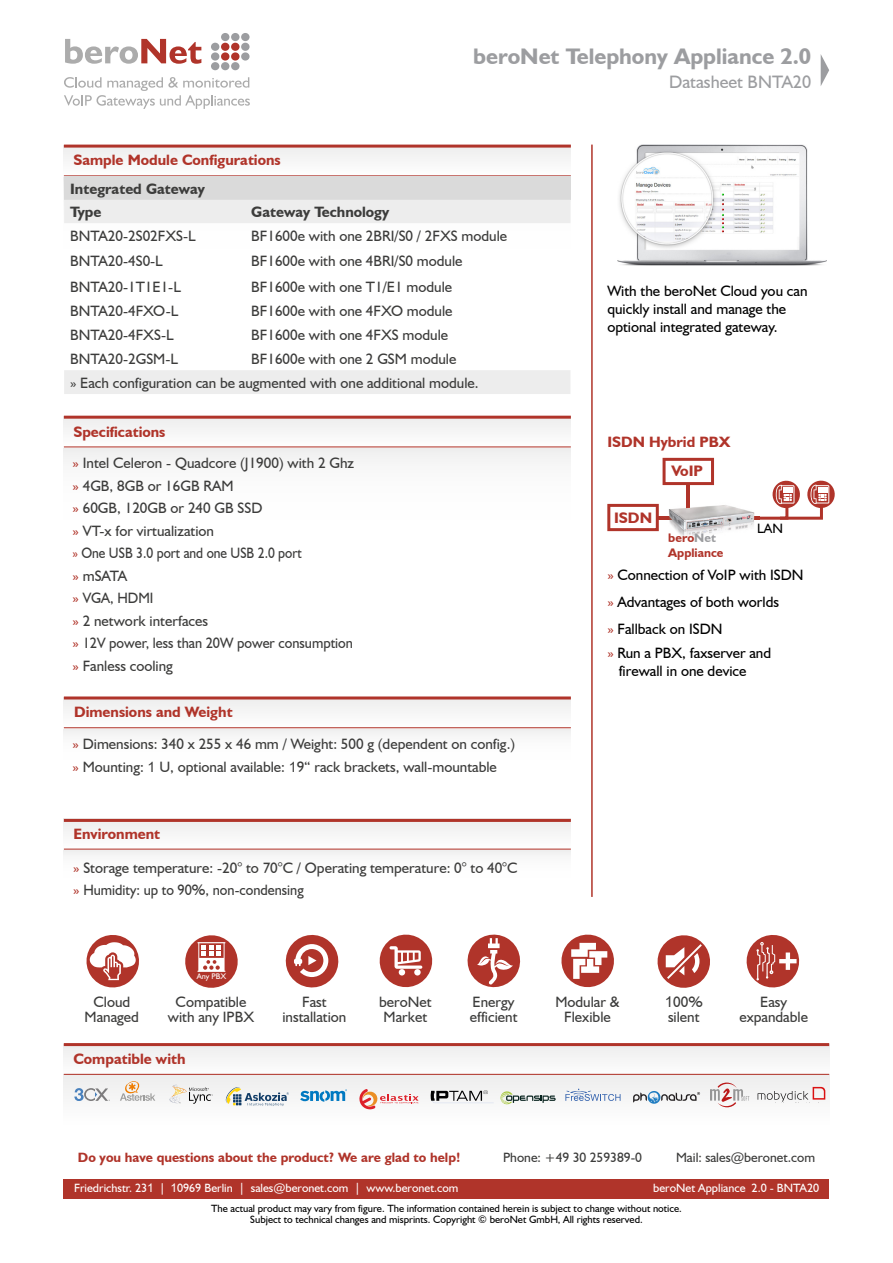
<style>
.page{position:relative;width:893px;height:1263px;background:#fff}
.page>*{position:absolute;margin:0;border:0;box-sizing:border-box;transform-origin:0 0}
.t1{font:700 22.5px "Humanist 521 BT";color:#9c9da0}
.t2{font:18px "Humanist 521 BT";color:#9c9da0}
.t3{font:700 15.15px "Humanist 521 BT";color:#b0342a}
.t4{font:15px/22.5px "Humanist 521 BT";color:#3c3c3b}
.t5{font:15px/18px "Humanist 521 BT";color:#000}
.t6{font:700 15px "Humanist 521 BT";color:#b0342a}
.t7{font:700 15px/23.4px "Humanist 521 BT";color:#3c3c3b}
.t8{font:13.65px "Humanist 521 BT";color:#000}
.t9{font:700 13.5px "Humanist 521 BT";color:#b0342a}
.t10{font:13.5px "Humanist 521 BT";color:#3c3c3b}
.t11{font:700 12.45px/14.9px "Humanist 521 BT";color:#b0342a}
.t12{font:12px "Humanist 521 BT";color:#fff}
.t13{font:10.5px/10.5px "Humanist 521 BT";color:#000;text-align:center}
.t14{font:8.1px "Humanist 521 BT";color:#fff}
.s1{color:#b0342a}
.s2{font-weight:700;color:#b0342a}
.s3{font-family:"Arial";font-size:14.25px}
.s4{color:#9c9da0}
.s5{font-family:"Arial"}
</style>
<div class="page">
<div style="left:64px;top:417px;width:507px;height:30px;background:#f6f6f6"></div>
<div style="left:64px;top:146px;width:507px;height:30px;background:#f6f6f6"></div>
<hr style="left:64px;top:416px;width:507px;height:3px;background:#b0342a">
<hr style="left:64px;top:145px;width:507px;height:3px;background:#b0342a">
<hr style="left:64px;top:446px;width:507px;height:1px;background:#b0342a">
<hr style="left:64px;top:175px;width:507px;height:1px;background:#b0342a">
<svg style="left:64px;top:1046px;width:765px;height:28px"></svg>
<hr style="left:64px;top:1043px;width:765px;height:3px;background:#b0342a">
<div style="left:64px;top:1074px;width:765px;height:51px;background:#f8f8f8"></div>
<hr style="left:64px;top:1074px;width:765px;height:1px;background:#b0342a">
<div style="left:64px;top:697px;width:507px;height:31px;background:#f5f5f5"></div>
<hr style="left:64px;top:696px;width:507px;height:3px;background:#b0342a">
<hr style="left:64px;top:727px;width:507px;height:1px;background:#b0342a">
<div style="left:64px;top:819px;width:507px;height:31px;background:#f6f6f6"></div>
<hr style="left:64px;top:819px;width:507px;height:3px;background:#b0342a">
<hr style="left:64px;top:848px;width:507px;height:2px;background:#b0342a">
<hr style="left:591px;top:145px;width:2px;height:752px;background:#b0342a">
<svg style="left:759px;top:480px;width:76px;height:40px"></svg>
<hr style="left:657px;top:517px;width:51px;height:3px;background:#b0342a">
<svg style="left:607px;top:504px;width:52px;height:27px"></svg>
<hr style="left:686px;top:484px;width:3px;height:29px;background:#b0342a">
<img style="left:662px;top:495px;width:97px;height:43px">
<img style="left:727px;top:517px;width:32px;height:3px">
<img style="left:662px;top:517px;width:46px;height:3px">
<img style="left:686px;top:495px;width:3px;height:18px">
<svg style="left:663px;top:458px;width:51px;height:27px"></svg>
<svg style="left:225px;top:1087px;width:64px;height:19px"></svg>
<svg style="left:74px;top:1088px;width:36px;height:13px"></svg>
<svg style="left:120px;top:1081px;width:35px;height:20px"></svg>
<svg style="left:169px;top:1084px;width:44px;height:20px"></svg>
<svg style="left:359px;top:1089px;width:59px;height:20px"></svg>
<svg style="left:430px;top:1091px;width:64px;height:12px"></svg>
<svg style="left:500px;top:1091px;width:56px;height:14px"></svg>
<svg style="left:565px;top:1088px;width:55px;height:13px"></svg>
<svg style="left:633px;top:1091px;width:67px;height:13px"></svg>
<svg style="left:710px;top:1082px;width:39px;height:25px"></svg>
<svg style="left:300px;top:1089px;width:47px;height:13px"></svg>
<svg style="left:821px;top:55px;width:8px;height:31px"></svg>
<div style="left:64px;top:1179px;width:765px;height:19px;background:#b0342a"></div>
<svg style="left:86px;top:935px;width:53px;height:53px"></svg>
<svg style="left:185px;top:935px;width:53px;height:53px"></svg>
<svg style="left:285px;top:934px;width:54px;height:54px"></svg>
<svg style="left:467px;top:934px;width:54px;height:54px"></svg>
<svg style="left:561px;top:934px;width:53px;height:54px"></svg>
<svg style="left:746px;top:935px;width:54px;height:53px"></svg>
<svg style="left:657px;top:935px;width:53px;height:53px"></svg>
<svg style="left:65px;top:39px;width:136px;height:25px"></svg>
<div style="left:221px;top:43px;width:8px;height:8px;background:#b0342a;border-radius:50%"></div>
<div style="left:231px;top:43px;width:8px;height:8px;background:#b0342a;border-radius:50%"></div>
<div style="left:221px;top:52px;width:8px;height:9px;background:#b0342a;border-radius:50%"></div>
<div style="left:231px;top:52px;width:8px;height:9px;background:#b0342a;border-radius:50%"></div>
<div style="left:211px;top:43px;width:8px;height:8px;background:#9c9da0;border-radius:50%"></div>
<div style="left:211px;top:52px;width:8px;height:9px;background:#9c9da0;border-radius:50%"></div>
<div style="left:211px;top:62px;width:8px;height:8px;background:#9c9da0;border-radius:50%"></div>
<div style="left:221px;top:62px;width:8px;height:8px;background:#9c9da0;border-radius:50%"></div>
<div style="left:221px;top:33px;width:8px;height:8px;background:#9c9da0;border-radius:50%"></div>
<div style="left:231px;top:33px;width:8px;height:8px;background:#9c9da0;border-radius:50%"></div>
<div style="left:241px;top:33px;width:9px;height:8px;background:#9c9da0;border-radius:50%"></div>
<div style="left:241px;top:43px;width:9px;height:8px;background:#9c9da0;border-radius:50%"></div>
<div style="left:241px;top:52px;width:9px;height:9px;background:#9c9da0;border-radius:50%"></div>
<div style="left:231px;top:62px;width:8px;height:8px;background:#9c9da0;border-radius:50%"></div>
<svg style="left:64px;top:77px;width:186px;height:32px"></svg>
<img style="left:617px;top:145px;width:209px;height:121px">
<div style="left:64px;top:176px;width:506px;height:24px;background:#dadada"></div>
<svg style="left:64px;top:200px;width:506px;height:194px"></svg>
<svg style="left:379px;top:934px;width:54px;height:54px"></svg>
<div style="left:414px;top:969px;width:7px;height:6px;background:#fff;border-radius:50%"></div>
<svg style="left:758px;top:1087px;width:67px;height:15px"></svg>
<p class="t6" style="left:73px;top:151px;width:209px">Sample Module Configurations</p>
<p class="t7" style="left:70px;top:177px;width:136px">Integrated Gateway<br>Type</p>
<p class="t7" style="left:251px;top:200px;width:140px">Gateway Technology</p>
<h1 class="t1" style="left:473px;top:42px;width:339px">beroNet Telephony Appliance 2.0</h1>
<p class="t2" style="left:669px;top:71px;width:143px">Datasheet BNTA20</p>
<p class="t4" style="left:70px;top:224px;width:127px">BNTA20-2S02FXS-L</p>
<p class="t4" style="left:251px;top:224px;width:257px">BF1600e with one 2BRI/S0 / 2FXS module</p>
<p class="t4" style="left:70px;top:250px;width:94px">BNTA20-4S0-L</p>
<p class="t4" style="left:251px;top:250px;width:213px">BF1600e with one 4BRI/S0 module</p>
<p class="t4" style="left:70px;top:275px;width:112px">BNTA20-1T1E1-L</p>
<p class="t4" style="left:251px;top:275px;width:202px">BF1600e with one T1/E1 module</p>
<p class="t4" style="left:70px;top:299px;width:110px">BNTA20-4FXO-L</p>
<p class="t4" style="left:251px;top:299px;width:203px">BF1600e with one 4FXO module</p>
<p class="t4" style="left:70px;top:323px;width:105px">BNTA20-4FXS-L</p>
<p class="t4" style="left:251px;top:323px;width:198px">BF1600e with one 4FXS module</p>
<p class="t4" style="left:70px;top:347px;width:109px">BNTA20-2GSM-L</p>
<p class="t4" style="left:70px;top:346px;width:410px;line-height:23.9px;text-indent:181px">BF1600e with one 2 GSM module<br>» Each configuration can be augmented with one additional module.</p>
<p class="t6" style="left:73px;top:422px;width:94px">Specifications</p>
<p class="t4" style="left:73px;top:452px;width:283px"><span class="s1">»</span> Intel Celeron - Quadcore (J1900) with 2 Ghz <span class="s1">»</span> 4GB, 8GB or 16GB RAM<br><span class="s1">»</span> 60GB, 120GB or 240 GB SSD<br><span class="s1">»</span> VT-x for virtualization<br><span class="s1">»</span> One USB 3.0 port and one USB 2.0 port<br><span class="s1">»</span> mSATA<br><span class="s1">»</span> VGA, HDMI<br><span class="s1">»</span> 2 network interfaces<br><span class="s1">»</span> 12V power, less than 20W power consumption <span class="s1">»</span> Fanless cooling</p>
<p class="t4" style="left:73px;top:696px;width:444px;line-height:31.8px"><span class="s2">Dimensions and Weight<br></span><span class="s1">»</span> Dimensions: 340 x 255 x 46 mm / Weight: 500 g (dependent on config.)</p>
<p class="t4" style="left:73px;top:755px;width:426px"><span class="s1">»</span> Mounting: <span class="s3">1</span> U, optional available: <span class="s3">1</span>9“ rack brackets, wall-mountable</p>
<p class="t6" style="left:73px;top:824px;width:88px">Environment</p>
<p class="t4" style="left:73px;top:856px;width:446px"><span class="s1">»</span> Storage temperature: -20° to 70°C / Operating temperature: 0° to 40°C <span class="s1">»</span> Humidity: up to 90%, non-condensing</p>
<p class="t5" style="left:607px;top:281px;width:202px">With the beroNet Cloud you can quickly install and manage the optional integrated gateway.</p>
<p class="t6" style="left:607px;top:433px;width:125px">ISDN Hybrid PBX</p>
<p class="t3" style="left:614px;top:508px;width:40px">ISDN</p>
<p class="t3" style="left:671px;top:461px;width:33px">VoIP</p>
<p class="t11" style="left:668px;top:530px;width:57px">bero<span class="s4">Net<br></span>Appliance</p>
<p class="t8" style="left:757px;top:520px;width:27px">LAN</p>
<p class="t5" style="left:607px;top:561px;width:198px;line-height:27px"><span class="s1">»</span> Connection of VoIP with ISDN <span class="s1">»</span> Advantages of both worlds<br><span class="s1">»</span> Fallback on ISDN</p>
<p class="t5" style="left:619px;top:644px;width:154px;text-indent:-11px"><span class="s1">»</span> Run a PBX, faxserver and firewall in one device</p>
<p class="t4" style="left:85px;top:994px;width:56px;line-height:15px;text-align:center">Cloud<br>Managed</p>
<p class="t14" style="left:197px;top:971px;width:31px">Any PBX</p>
<p class="t4" style="left:168px;top:994px;width:88px;line-height:15px;text-align:center">Compatible with any IPBX</p>
<p class="t4" style="left:282px;top:994px;width:65px;line-height:15px;text-align:center">Fast installation</p>
<p class="t4" style="left:470px;top:994px;width:49px;line-height:15px">Energy efficient</p>
<p class="t4" style="left:555px;top:994px;width:66px;line-height:15px;text-align:center">Modular &amp;<br>Flexible</p>
<p class="t4" style="left:739px;top:994px;width:70px;line-height:15px;text-align:center">Easy expandable</p>
<p class="t4" style="left:665px;top:994px;width:39px;line-height:15px"><span class="s5">1</span>00% silent</p>
<p class="t4" style="left:379px;top:994px;width:54px;line-height:15px">beroNet<br>Market</p>
<p class="t6" style="left:73px;top:1049px;width:114px">Compatible with</p>
<p class="t9" style="left:78px;top:1148px;width:384px">Do you have questions about the product? We are glad to help!</p>
<p class="t10" style="left:503px;top:1149px;width:141px">Phone: +49 30 259389-0</p>
<p class="t10" style="left:676px;top:1149px;width:140px">Mail: sales@beronet.com</p>
<p class="t12" style="left:74px;top:1180px;width:386px">Friedrichstr. 23<span class="s5">1 | 1</span>0969 Berlin | sales@beronet.com | www.beronet.com</p>
<p class="t12" style="left:653px;top:1180px;width:167px">beroNet Appliance 2.0 - BNTA20</p>
<p class="t13" style="left:211px;top:1203px;width:472px">The actual product may vary from figure. The information contained herein is subject to change without notice.<br>Subject to technical changes and misprints. Copyright © beroNet GmbH, All rights reserved.</p>
</div>
